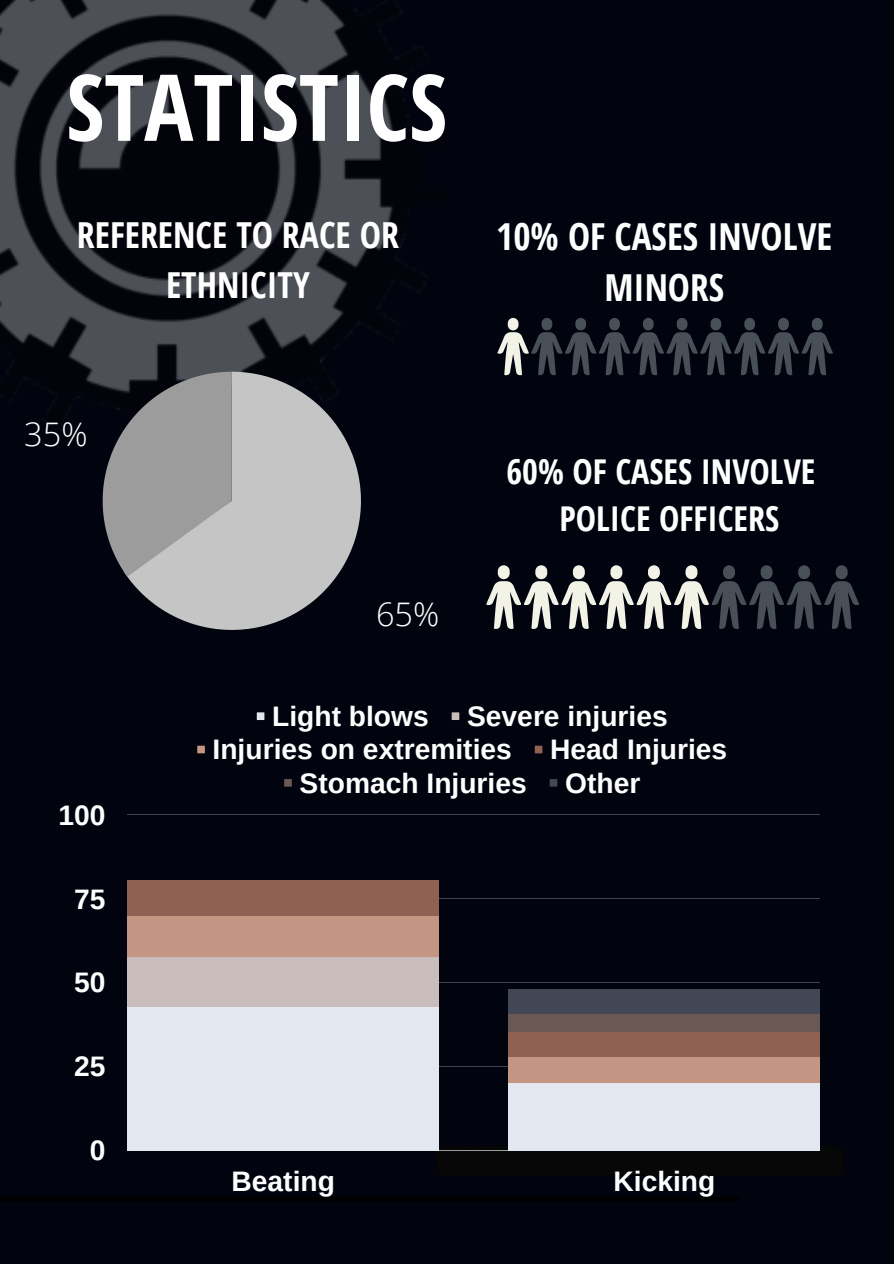
<style>
.page{position:relative;width:894px;height:1264px;background:#fff}
.page>*{position:absolute;margin:0;border:0;box-sizing:border-box;transform-origin:0 0}
.t1{font:700 92.1px "Open Sans Condensed";color:#fff}
.t2{font:700 37.2px/51.6px "Open Sans Condensed";color:#fff;text-align:center}
.t3{font:700 35.85px/49.7px "Open Sans Condensed";color:#fff;text-align:center}
.t4{font:700 34.2px/47.4px "Open Sans Condensed";color:#fff;text-align:center}
.t5{font:300 32.4px "Open Sans";color:#fff}
.t6{font:700 28.2px "Arimo";color:#fff}
</style>
<div class="page">
<div style="left:0;top:0;width:893px;height:1263px;background:#01040e"></div>
<hr style="left:0;top:1197px;width:738px;height:3px;background:#000">
<img style="left:434px;top:1145px;width:386px;height:6px">
<svg style="left:486px;top:565px;width:372px;height:64px"></svg>
<svg style="left:497px;top:318px;width:335px;height:57px"></svg>
<img style="left:0;top:0;width:425px;height:402px">
<svg style="left:127px;top:372px;width:234px;height:258px;fill:#c5c5c5"></svg>
<svg style="left:103px;top:372px;width:130px;height:204px;background:#8c8c8d"></svg>
<svg style="left:257px;top:712px;width:7px;height:8px"></svg>
<svg style="left:451px;top:712px;width:8px;height:8px"></svg>
<svg style="left:197px;top:745px;width:8px;height:8px"></svg>
<svg style="left:534px;top:745px;width:8px;height:8px"></svg>
<svg style="left:284px;top:779px;width:8px;height:7px"></svg>
<svg style="left:549px;top:779px;width:8px;height:7px"></svg>
<hr style="left:127px;top:814px;width:692px;height:1px;background:#fff">
<hr style="left:127px;top:898px;width:692px;height:1px;background:#fff">
<hr style="left:127px;top:982px;width:692px;height:1px;background:#fff">
<hr style="left:127px;top:1066px;width:692px;height:1px;background:#fff">
<hr style="left:127px;top:1149px;width:692px;height:1px;background:#fff">
<div style="left:508px;top:988px;width:311px;height:162px;background:#414754"></div>
<div style="left:508px;top:1014px;width:311px;height:136px;background:#695853"></div>
<div style="left:127px;top:880px;width:312px;height:270px;background:#8f6152"></div>
<div style="left:508px;top:1031px;width:311px;height:119px;background:#8f6152"></div>
<div style="left:127px;top:916px;width:312px;height:234px;background:#c49582"></div>
<div style="left:508px;top:1057px;width:311px;height:93px;background:#c49582"></div>
<div style="left:127px;top:957px;width:312px;height:193px;background:#c9bdbb"></div>
<div style="left:127px;top:1007px;width:312px;height:143px;background:#e3e8f0"></div>
<div style="left:508px;top:1082px;width:311px;height:68px;background:#e3e8f0"></div>
<p class="t1" style="left:66px;top:42px;width:382px">STATISTICS</p>
<p class="t3" style="left:77px;top:209px;width:323px">REFERENCE TO RACE OR<br>ETHNICITY</p>
<p class="t5" style="left:24px;top:412px;width:65px">35%</p>
<p class="t5" style="left:376px;top:591px;width:65px">65%</p>
<p class="t2" style="left:496px;top:209px;width:337px">10% OF CASES INVOLVE<br>MINORS</p>
<p class="t4" style="left:506px;top:446px;width:310px">60% OF CASES INVOLVE<br>POLICE OFFICERS</p>
<p class="t6" style="left:58px;top:799px;width:49px">100</p>
<p class="t6" style="left:74px;top:883px;width:33px">75</p>
<p class="t6" style="left:74px;top:966px;width:33px">50</p>
<p class="t6" style="left:74px;top:1050px;width:33px">25</p>
<p class="t6" style="left:90px;top:1134px;width:17px">0</p>
<p class="t6" style="left:272px;top:700px;width:158px">Light blows</p>
<p class="t6" style="left:467px;top:700px;width:202px">Severe injuries</p>
<p class="t6" style="left:212px;top:734px;width:301px">Injuries on extremities</p>
<p class="t6" style="left:550px;top:734px;width:178px">Head Injuries</p>
<p class="t6" style="left:299px;top:767px;width:228px">Stomach Injuries</p>
<p class="t6" style="left:565px;top:767px;width:77px">Other</p>
<p class="t6" style="left:231px;top:1165px;width:105px">Beating</p>
<p class="t6" style="left:613px;top:1165px;width:103px">Kicking</p>
</div>
